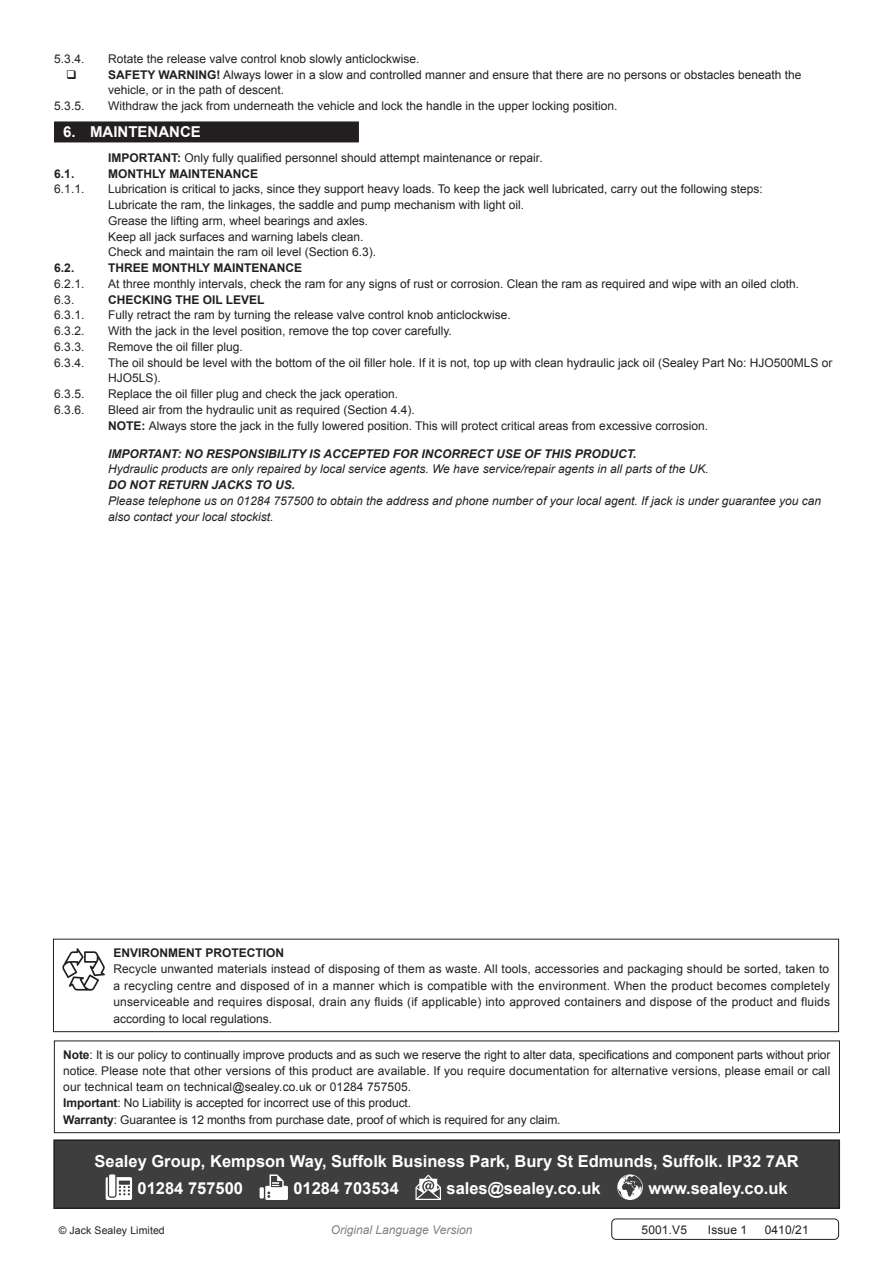
<style>
.page{position:relative;width:893px;height:1263px;background:#fff}
.page>*{position:absolute;margin:0;border:0;box-sizing:border-box;transform-origin:0 0}
.Footer_Contact_Infor{font:700 16.5px "Arial";color:#fff}
.t1{font:700 15px "Arial";color:#fff}
.Enviroment_Protectio{font:12px/16.5px "Arial";color:#231f20}
.Important_Notificati{font:12px/16px "Arial";letter-spacing:-.01em;color:#231f20;text-align:justify}
.Body{font:12px "Arial";color:#231f20}
.Body-2{font:italic 12px/15.8px "Arial";color:#231f20}
.Enviroment_Protectio-2{font:700 12px "Arial";color:#231f20}
.Body-3{font:italic 700 12px "Arial";color:#231f20}
.t2{font:italic 12px "Arial";color:#808285}
.Body__Footer{font:12px "Arial";letter-spacing:.01em;color:#231f20}
.Body__Justified__7pt{font:10.5px "Arial";letter-spacing:.01em;color:#231f20}
.s1{font-weight:700}
</style>
<div class="page">
<div style="left:54px;top:1140px;width:785px;height:68px;background:#3e3e3f"></div>
<svg style="left:106px;top:1177px;width:26px;height:23px"></svg>
<div style="left:109px;top:1174px;width:6px;height:22px;background:#fff"></div>
<svg style="left:260px;top:1187px;width:4px;height:11px"></svg>
<svg style="left:265px;top:1174px;width:23px;height:26px"></svg>
<svg style="left:415px;top:1174px;width:26px;height:26px"></svg>
<svg style="left:617px;top:1174px;width:26px;height:26px"></svg>
<div style="left:53px;top:1139px;width:787px;height:70px;border:2px solid #231f20"></div>
<div style="left:53px;top:939px;width:786px;height:93px;border:1px solid #231f20"></div>
<svg style="left:62px;top:948px;width:43px;height:43px"></svg>
<div style="left:54px;top:121px;width:305px;height:21px;background:#231f20"></div>
<div style="left:54px;top:1040px;width:786px;height:93px;border:1px solid #231f20"></div>
<div style="left:611px;top:1218px;width:228px;height:22px;border:1px solid #231f20;border-radius:4px"></div>
<p class="Enviroment_Protectio" style="left:54px;top:51px;width:32px">5.3.4.</p>
<p class="Enviroment_Protectio" style="left:108px;top:51px;width:313px">Rotate the release valve control knob slowly anticlockwise.</p>
<p class="Enviroment_Protectio" style="left:108px;top:67px;width:695px;line-height:15.8px"><span class="s1">SAFETY WARNING!</span> Always lower in a slow and controlled manner and ensure that there are no persons or obstacles beneath the vehicle, or in the path of descent.</p>
<p class="Enviroment_Protectio" style="left:54px;top:98px;width:32px">5.3.5.</p>
<p class="Enviroment_Protectio" style="left:108px;top:98px;width:511px">Withdraw the jack from underneath the vehicle and lock the handle in the upper locking position.</p>
<p class="t1" style="left:63px;top:122px;width:139px">6. MAINTENANCE</p>
<p class="Body" style="left:108px;top:150px;width:436px"><span class="s1">IMPORTANT:</span> Only fully qualified personnel should attempt maintenance or repair.</p>
<p class="Enviroment_Protectio-2" style="left:54px;top:165px;width:22px">6.1.</p>
<p class="Enviroment_Protectio-2" style="left:108px;top:165px;width:151px">MONTHLY MAINTENANCE</p>
<p class="Enviroment_Protectio" style="left:54px;top:181px;width:32px">6.1.1.</p>
<p class="Enviroment_Protectio" style="left:108px;top:181px;width:656px">Lubrication is critical to jacks, since they support heavy loads. To keep the jack well lubricated, carry out the following steps:</p>
<p class="Body" style="left:108px;top:197px;width:418px">Lubricate the ram, the linkages, the saddle and pump mechanism with light oil.</p>
<p class="Body" style="left:108px;top:213px;width:262px">Grease the lifting arm, wheel bearings and axles.</p>
<p class="Body" style="left:108px;top:229px;width:257px">Keep all jack surfaces and warning labels clean.</p>
<p class="Body" style="left:108px;top:244px;width:270px">Check and maintain the ram oil level (Section 6.3).</p>
<p class="Enviroment_Protectio-2" style="left:54px;top:260px;width:22px">6.2.</p>
<p class="Enviroment_Protectio-2" style="left:108px;top:260px;width:196px">THREE MONTHLY MAINTENANCE</p>
<p class="Enviroment_Protectio" style="left:54px;top:276px;width:32px">6.2.1.</p>
<p class="Enviroment_Protectio" style="left:108px;top:276px;width:692px">At three monthly intervals, check the ram for any signs of rust or corrosion. Clean the ram as required and wipe with an oiled cloth.</p>
<p class="Enviroment_Protectio" style="left:54px;top:291px;width:22px">6.3.</p>
<p class="Enviroment_Protectio-2" style="left:108px;top:291px;width:158px">CHECKING THE OIL LEVEL</p>
<p class="Enviroment_Protectio" style="left:54px;top:307px;width:32px">6.3.1.</p>
<p class="Enviroment_Protectio" style="left:108px;top:307px;width:404px">Fully retract the ram by turning the release valve control knob anticlockwise.</p>
<p class="Enviroment_Protectio" style="left:54px;top:323px;width:32px">6.3.2.</p>
<p class="Enviroment_Protectio" style="left:108px;top:323px;width:345px">With the jack in the level position, remove the top cover carefully.</p>
<p class="Enviroment_Protectio" style="left:54px;top:339px;width:32px">6.3.3.</p>
<p class="Enviroment_Protectio" style="left:108px;top:339px;width:136px">Remove the oil filler plug.</p>
<p class="Enviroment_Protectio" style="left:54px;top:354px;width:32px">6.3.4.</p>
<p class="Enviroment_Protectio" style="left:108px;top:355px;width:726px;line-height:15.8px">The oil should be level with the bottom of the oil filler hole. If it is not, top up with clean hydraulic jack oil (Sealey Part No: HJO500MLS or<br>HJO5LS).</p>
<p class="Enviroment_Protectio" style="left:54px;top:386px;width:32px">6.3.5.</p>
<p class="Enviroment_Protectio" style="left:108px;top:386px;width:292px">Replace the oil filler plug and check the jack operation.</p>
<p class="Enviroment_Protectio" style="left:54px;top:402px;width:32px">6.3.6.</p>
<p class="Enviroment_Protectio" style="left:108px;top:402px;width:308px">Bleed air from the hydraulic unit as required (Section 4.4).</p>
<p class="Body" style="left:108px;top:418px;width:601px"><span class="s1">NOTE:</span> Always store the jack in the fully lowered position. This will protect critical areas from excessive corrosion.</p>
<p class="Body-3" style="left:108px;top:445px;width:530px">IMPORTANT: NO RESPONSIBILITY IS ACCEPTED FOR INCORRECT USE OF THIS PRODUCT.</p>
<p class="Body-2" style="left:108px;top:461px;width:602px">Hydraulic products are only repaired by local service agents. We have service/repair agents in all parts of the UK.</p>
<p class="Body-3" style="left:108px;top:477px;width:189px">DO NOT RETURN JACKS TO US.</p>
<p class="Body-2" style="left:108px;top:493px;width:715px">Please telephone us on 01284 757500 to obtain the address and phone number of your local agent. If jack is under guarantee you can also contact your local stockist.</p>
<p class="Enviroment_Protectio-2" style="left:113px;top:944px;width:172px">ENVIRONMENT PROTECTION</p>
<p class="Enviroment_Protectio" style="left:113px;top:961px;width:718px;text-align:justify">Recycle unwanted materials instead of disposing of them as waste. All tools, accessories and packaging should be sorted, taken to a recycling centre and disposed of in a manner which is compatible with the environment. When the product becomes completely unserviceable and requires disposal, drain any fluids (if applicable) into approved containers and dispose of the product and fluids according to local regulations.</p>
<p class="Important_Notificati" style="left:63px;top:1046px;width:769px"><span class="s1">Note</span>: It is our policy to continually improve products and as such we reserve the right to alter data, specifications and component parts without prior notice. Please note that other versions of this product are available. If you require documentation for alternative versions, please email or call our technical team on technical@sealey.co.uk or 01284 757505.</p>
<p class="Important_Notificati" style="left:63px;top:1095px;width:349px"><span class="s1">Important</span>: No Liability is accepted for incorrect use of this product.</p>
<p class="Important_Notificati" style="left:63px;top:1112px;width:499px"><span class="s1">Warranty</span>: Guarantee is 12 months from purchase date, proof of which is required for any claim.</p>
<p class="Footer_Contact_Infor" style="left:95px;top:1150px;width:706px">Sealey Group, Kempson Way, Suffolk Business Park, Bury St Edmunds, Suffolk. IP32 7AR</p>
<p class="Footer_Contact_Infor" style="left:138px;top:1177px;width:107px">01284 757500</p>
<p class="Footer_Contact_Infor" style="left:293px;top:1177px;width:107px">01284 703534</p>
<p class="Footer_Contact_Infor" style="left:446px;top:1177px;width:156px">sales@sealey.co.uk</p>
<p class="Footer_Contact_Infor" style="left:648px;top:1177px;width:141px">www.sealey.co.uk</p>
<p class="Body__Justified__7pt" style="left:59px;top:1224px;width:108px">© Jack Sealey Limited</p>
<p class="t2" style="left:331px;top:1222px;width:143px">Original Language Version</p>
<p class="Body__Footer" style="left:642px;top:1222px;width:47px">5001.V5</p>
<p class="Body__Footer" style="left:708px;top:1222px;width:41px">Issue 1</p>
<p class="Body__Footer" style="left:765px;top:1222px;width:46px">0410/21</p>
</div>
